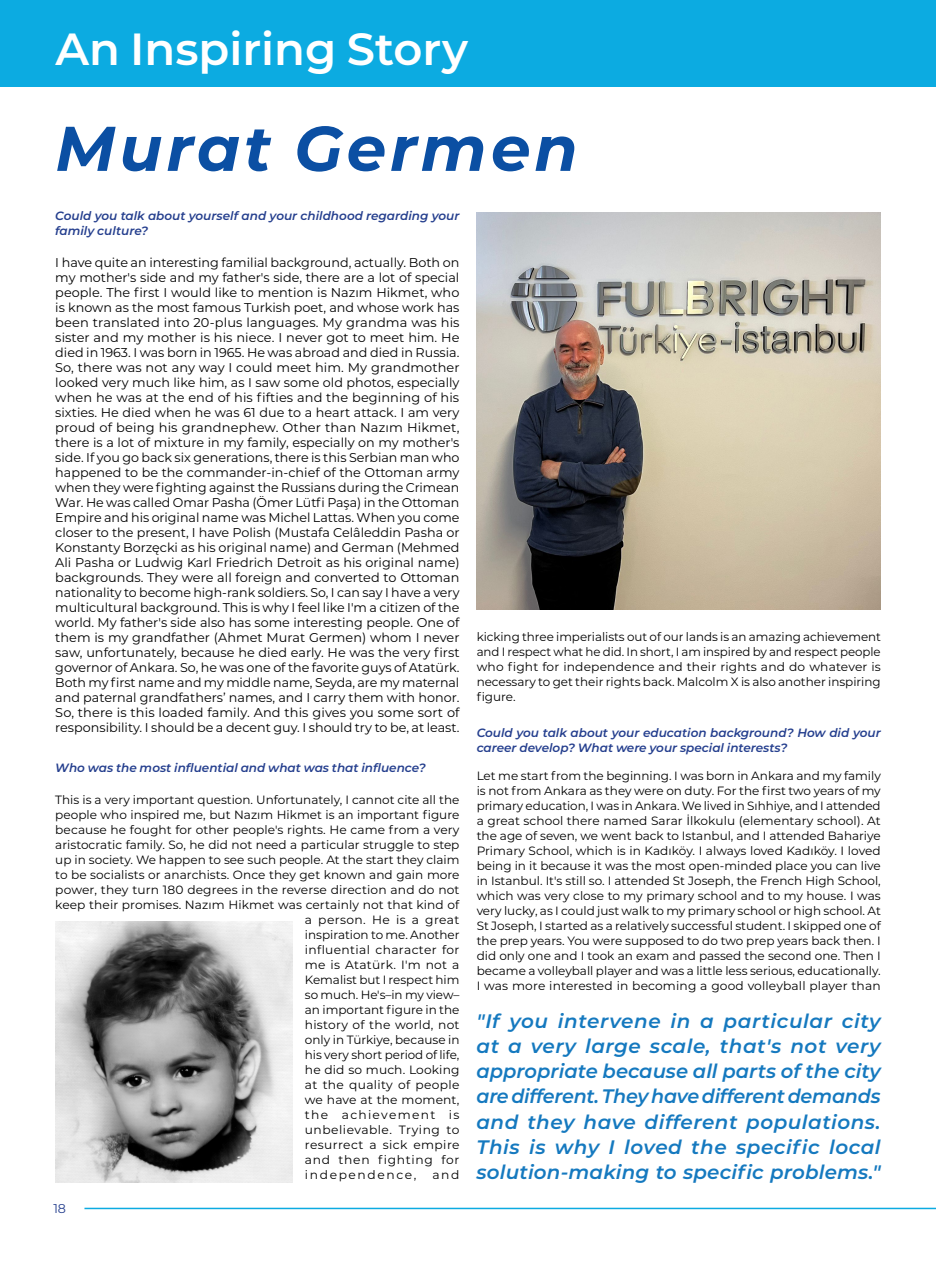
<style>
.page{position:relative;width:936px;height:1263px;background:#fff}
.page>*{position:absolute;margin:0;border:0;box-sizing:border-box;transform-origin:0 0}
.t1{font:italic 700 63px "Montserrat";letter-spacing:.06em;color:#0b4fa3}
.t2{font:600 45px "Montserrat";color:#fff}
.t3{font:italic 600 19.5px/25.2px "Montserrat";letter-spacing:.01em;color:#1579bf;text-align:justify}
.t4{font:12.75px/15px "Montserrat";color:#000;text-align:justify}
.t5{font:12.75px "Montserrat";color:#253f8e}
.t6{font:12px/15px "Montserrat";letter-spacing:.005em;color:#000;text-align:justify}
.t7{font:italic 600 12px/15px "Montserrat";color:#253f8e}
.t8{font:12px "Montserrat";letter-spacing:.035em;color:#000}
.t9{font:12px "Montserrat";letter-spacing:.03em;color:#000}
.t10{font:12px "Montserrat";letter-spacing:.04em;color:#000}
.t11{font:12px "Montserrat";letter-spacing:.025em;color:#000}
.t12{font:12px "Montserrat";letter-spacing:.055em;color:#000}
.t13{font:12px "Montserrat";letter-spacing:.105em;color:#000}
.t14{font:12px "Montserrat";letter-spacing:.13em;color:#000}
</style>
<div class="page">
<hr style="left:84px;top:1208px;width:851px;height:1px;background:#0cabe1">
<div style="left:0;top:0;width:935px;height:86px;background:#0cabe1"></div>
<img style="left:55px;top:921px;width:237px;height:261px">
<img style="left:476px;top:212px;width:404px;height:397px">
<p class="t2" style="left:55px;top:17px;width:414px">An Inspiring Story</p>
<p class="t1" style="left:55px;top:103px;width:524px">Murat Germen</p>
<p class="t7" style="left:55px;top:207px;width:405px">Could you talk about yourself and your childhood regarding your family culture?</p>
<p class="t4" style="left:55px;top:254px;width:406px">I have quite an interesting familial background, actually. Both on my mother's side and my father's side, there are a lot of special people. The first I would like to mention is Nazım Hikmet, who is known as the most famous Turkish poet, and whose work has been translated into 20-plus languages. My grandma was his sister and my mother is his niece. I never got to meet him. He died in 1963. I was born in 1965. He was abroad and died in Russia.<br>So, there was not any way I could meet him. My grandmother looked very much like him, as I saw some old photos, especially when he was at the end of his fifties and the beginning of his sixties. He died when he was 61 due to a heart attack. I am very proud of being his grandnephew. Other than Nazım Hikmet, there is a lot of mixture in my family, especially on my mother's side. If you go back six generations, there is this Serbian man who happened to be the commander-in-chief of the Ottoman army when they were fighting against the Russians during the Crimean War. He was called Omar Pasha (Ömer Lütfi Paşa) in the Ottoman Empire and his original name was Michel Lattas. When you come closer to the present, I have Polish (Mustafa Celâleddin Pasha or Konstanty Borzęcki as his original name) and German (Mehmed Ali Pasha or Ludwig Karl Friedrich Detroit as his original name) backgrounds. They were all foreign and converted to Ottoman nationality to become high-rank soldiers. So, I can say I have a very multicultural background. This is why I feel like I'm a citizen of the world. My father's side also has some interesting people. One of them is my grandfather (Ahmet Murat Germen) whom I never saw, unfortunately, because he died early. He was the very first governor of Ankara. So, he was one of the favorite guys of Atatürk.<br>Both my first name and my middle name, Seyda, are my maternal and paternal grandfathers’ names, and I carry them with honor.<br>So, there is this loaded family. And this gives you some sort of responsibility. I should be a decent guy. I should try to be, at least.</p>
<p class="t7" style="left:55px;top:760px;width:372px">Who was the most influential and what was that influence?</p>
<p class="t6" style="left:55px;top:792px;width:405px">This is a very important question. Unfortunately, I cannot cite all the</p>
<p class="t6" style="left:55px;top:807px;width:405px">people who inspired me, but Nazım Hikmet is an important figure</p>
<p class="t6" style="left:55px;top:822px;width:405px">because he fought for other people's rights. He came from a very</p>
<p class="t6" style="left:55px;top:837px;width:405px">aristocratic family. So, he did not need a particular struggle to step</p>
<p class="t6" style="left:55px;top:852px;width:405px">up in society. We happen to see such people. At the start they claim</p>
<p class="t6" style="left:55px;top:867px;width:406px">to be socialists or anarchists. Once they get known and gain more</p>
<p class="t6" style="left:55px;top:882px;width:406px">power, they turn 180 degrees in the reverse direction and do not</p>
<p class="t6" style="left:55px;top:897px;width:405px">keep their promises. Nazım Hikmet was certainly not that kind of</p>
<p class="t8" style="left:305px;top:911px;width:156px">a person. He is a great</p>
<p class="t6" style="left:305px;top:927px;width:156px">inspiration to me. Another</p>
<p class="t9" style="left:305px;top:941px;width:156px">influential character for</p>
<p class="t6" style="left:305px;top:957px;width:156px">me is Atatürk. I'm not a</p>
<p class="t6" style="left:305px;top:972px;width:156px">Kemalist but I respect him</p>
<p class="t6" style="left:305px;top:987px;width:156px">so much. He's–in my view–</p>
<p class="t6" style="left:305px;top:1002px;width:156px">an important figure in the</p>
<p class="t6" style="left:305px;top:1017px;width:156px">history of the world, not</p>
<p class="t6" style="left:305px;top:1032px;width:156px">only in Türkiye, because in</p>
<p class="t6" style="left:305px;top:1047px;width:156px">his very short period of life,</p>
<p class="t6" style="left:305px;top:1062px;width:156px">he did so much. Looking</p>
<p class="t11" style="left:305px;top:1076px;width:156px">at the quality of people</p>
<p class="t6" style="left:305px;top:1092px;width:156px">we have at the moment,</p>
<p class="t13" style="left:305px;top:1106px;width:156px">the achievement is</p>
<p class="t10" style="left:305px;top:1121px;width:156px">unbelievable. Trying to</p>
<p class="t8" style="left:305px;top:1136px;width:156px">resurrect a sick empire</p>
<p class="t12" style="left:305px;top:1151px;width:156px">and then fighting for</p>
<p class="t14" style="left:305px;top:1166px;width:113px">independence,</p>
<p class="t6" style="left:432px;top:1167px;width:29px">and</p>
<p class="t5" style="left:53px;top:1199px;width:14px">18</p>
<p class="t6" style="left:476px;top:629px;width:406px">kicking three imperialists out of our lands is an amazing achievement and I respect what he did. In short, I am inspired by and respect people who fight for independence and their rights and do whatever is necessary to get their rights back. Malcolm X is also another inspiring figure.</p>
<p class="t7" style="left:476px;top:725px;width:405px">Could you talk about your education background? How did your career develop? What were your special interests?</p>
<p class="t6" style="left:476px;top:768px;width:405px">Let me start from the beginning. I was born in Ankara and my family is not from Ankara as they were on duty. For the first two years of my primary education, I was in Ankara. We lived in Sıhhiye, and I attended a great school there named Sarar İlkokulu (elementary school). At the age of seven, we went back to Istanbul, and I attended Bahariye Primary School, which is in Kadıköy. I always loved Kadıköy. I loved being in it because it was the most open-minded place you can live in Istanbul. It's still so. I attended St Joseph, the French High School, which was very close to my primary school and to my house. I was very lucky, as I could just walk to my primary school or high school. At St Joseph, I started as a relatively successful student. I skipped one of the prep years. You were supposed to do two prep years back then. I did only one and I took an exam and passed the second one. Then I became a volleyball player and was a little less serious, educationally.<br>I was more interested in becoming a good volleyball player than</p>
<p class="t3" style="left:476px;top:1007px;width:406px">"If you intervene in a particular city at a very large scale, that's not very appropriate because all parts of the city are different. They have different demands and they have different populations.<br>This is why I loved the specific local solution-making to specific problems."</p>
</div>
